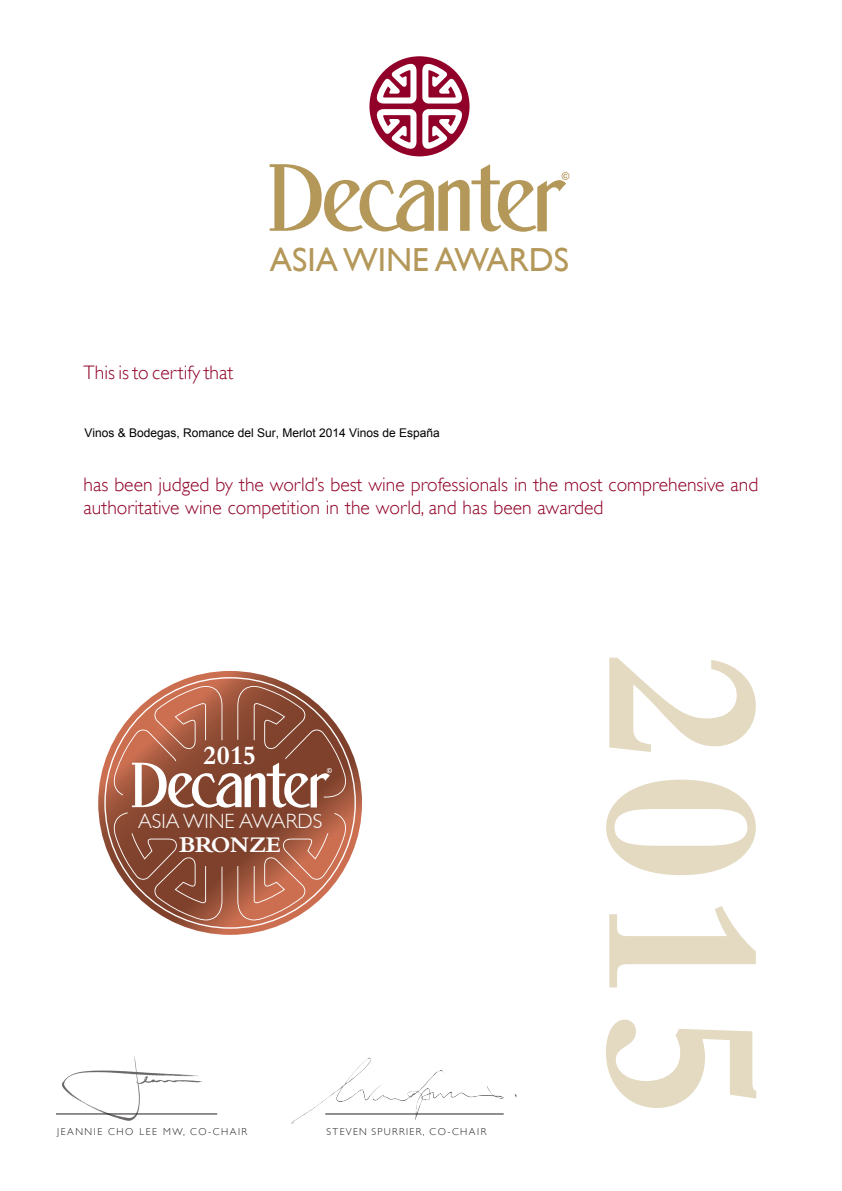
<style>
.page{position:relative;width:842px;height:1191px;background:#fff}
.page>*{position:absolute;margin:0;border:0;box-sizing:border-box;transform-origin:0 0}
.t1{font:700 230px "Bembo";color:#e4dac2}
.t2{font:33.3px "Gill Sans";color:#b4985a}
.t3{font:700 27.5px "Bembo";color:#fff}
.t4{font:700 23.4px "Bembo";letter-spacing:-.02em;color:#fff}
.t5{font:300 20.6px "Gill Sans";color:#fff}
.t6{font:300 19.5px/23.4px "Gill Sans";color:#900126}
.t7{font:12px "Arial";color:#000}
.t8{font:300 10px "Gill Sans";letter-spacing:.15em;color:#231f20}
.t9{font:300 10px "Gill Sans";letter-spacing:.13em;color:#231f20}
</style>
<div class="page">
<svg style="left:98px;top:671px;width:264px;height:264px;background:#bd755d"></svg>
<svg style="left:111px;top:686px;width:237px;height:234px;background:#aa715e"></svg>
<div style="left:369px;top:56px;width:100px;height:100px;background:#910028;border-radius:50%"></div>
<svg style="left:376px;top:63px;width:40px;height:87px"></svg>
<svg style="left:422px;top:63px;width:41px;height:87px"></svg>
<svg style="left:270px;top:164px;width:299px;height:68px"></svg>
<img style="left:291px;top:1057px;width:143px;height:67px">
<hr style="left:325px;top:1113px;width:179px;height:1px;background:#231f20">
<img style="left:56px;top:1055px;width:158px;height:66px">
<hr style="left:56px;top:1113px;width:161px;height:1px;background:#231f20">
<p class="t2" style="left:270px;top:240px;width:301px">ASIA WINE AWARDS</p>
<p class="t6" style="left:84px;top:360px;width:151px">This is to certify that</p>
<p class="t7" style="left:84px;top:428px;width:357px">Vinos &amp; Bodegas, Romance del Sur, Merlot 2014 Vinos de España</p>
<p class="t6" style="left:84px;top:472px;width:676px">has been judged by the world’s best wine professionals in the most comprehensive and authoritative wine competition in the world, and has been awarded</p>
<p class="t3" style="left:203px;top:740px;width:55px">2015</p>
<p class="t5" style="left:138px;top:804px;width:186px">ASIA WINE AWARDS</p>
<p class="t4" style="left:179px;top:831px;width:103px">BRONZE</p>
<p class="t8" style="left:57px;top:1123px;width:192px">JEANNIE CHO LEE MW, CO-CHAIR</p>
<p class="t9" style="left:327px;top:1123px;width:161px">STEVEN SPURRIER, CO-CHAIR</p>
<p class="t1" style="left:810px;top:650px;width:475px;rotate:90deg">2015</p>
</div>
